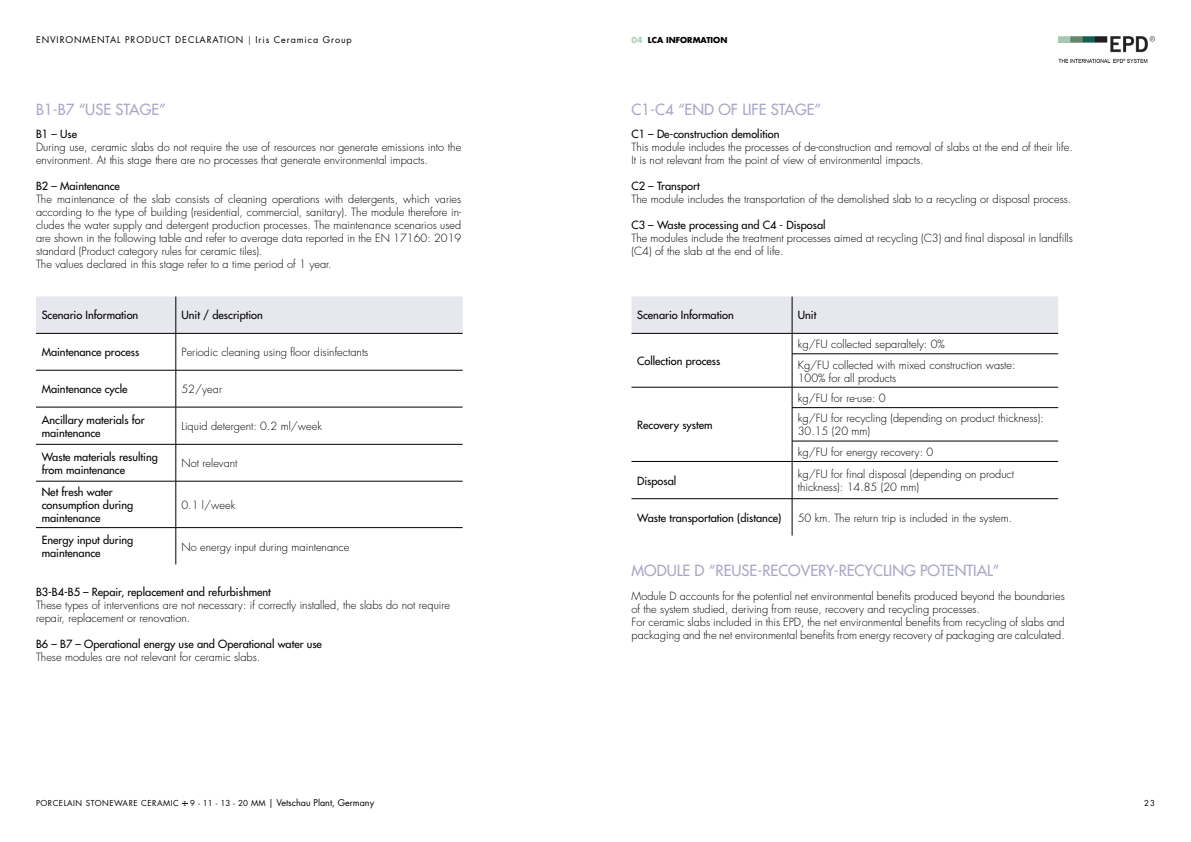
<style>
.page{position:relative;width:1191px;height:842px;background:#fff}
.page>*{position:absolute;margin:0;border:0;box-sizing:border-box;transform-origin:0 0}
.t1{font:500 15px "Futura Std";color:#a8a7c7}
.t2{font:300 11px/13px "Futura Std";color:#000}
.t3{font:500 11px/13px "Futura Std";color:#000}
.t4{font:9px "Futura Std";letter-spacing:.1em;color:#000}
.t5{font:9px "Futura Std";color:#000}
.t6{font:8px "Futura Std";letter-spacing:.06em;color:#000}
.t7{font:700 8px "Futura Std";color:#000}
.s1{font-weight:300}
.s2{color:#a5d2b0}
.s3{font-size:8px}
</style>
<div class="page">
<div style="left:36px;top:296px;width:427px;height:37px;background:#e6e7ef"></div>
<hr style="left:176px;top:296px;width:1px;height:37px;background:#000">
<hr style="left:176px;top:333px;width:1px;height:37px;background:#000">
<hr style="left:176px;top:370px;width:1px;height:37px;background:#000">
<hr style="left:176px;top:407px;width:1px;height:37px;background:#000">
<hr style="left:176px;top:444px;width:1px;height:37px;background:#000">
<hr style="left:176px;top:481px;width:1px;height:46px;background:#000">
<hr style="left:176px;top:528px;width:1px;height:36px;background:#000">
<hr style="left:36px;top:333px;width:140px;height:1px;background:#000">
<hr style="left:176px;top:333px;width:287px;height:1px;background:#000">
<hr style="left:36px;top:370px;width:140px;height:1px;background:#000">
<hr style="left:176px;top:370px;width:287px;height:1px;background:#000">
<hr style="left:36px;top:407px;width:140px;height:1px;background:#000">
<hr style="left:176px;top:407px;width:287px;height:1px;background:#000">
<hr style="left:36px;top:444px;width:140px;height:1px;background:#000">
<hr style="left:176px;top:444px;width:287px;height:1px;background:#000">
<hr style="left:36px;top:481px;width:140px;height:1px;background:#000">
<hr style="left:176px;top:481px;width:287px;height:1px;background:#000">
<hr style="left:36px;top:527px;width:140px;height:1px;background:#000">
<hr style="left:176px;top:527px;width:287px;height:1px;background:#000">
<svg style="left:631px;top:296px;width:427px;height:58px"></svg>
<hr style="left:792px;top:354px;width:1px;height:33px;background:#000">
<svg style="left:792px;top:388px;width:1px;height:19px"></svg>
<hr style="left:792px;top:408px;width:1px;height:33px;background:#000">
<svg style="left:792px;top:442px;width:1px;height:19px"></svg>
<hr style="left:792px;top:462px;width:1px;height:37px;background:#000">
<hr style="left:792px;top:499px;width:1px;height:36px;background:#000">
<hr style="left:631px;top:333px;width:161px;height:1px;background:#000">
<hr style="left:792px;top:333px;width:266px;height:1px;background:#000">
<hr style="left:792px;top:354px;width:266px;height:1px;background:#000">
<hr style="left:631px;top:387px;width:161px;height:1px;background:#000">
<hr style="left:792px;top:387px;width:266px;height:1px;background:#000">
<hr style="left:792px;top:407px;width:266px;height:1px;background:#000">
<hr style="left:792px;top:441px;width:266px;height:1px;background:#000">
<hr style="left:631px;top:461px;width:161px;height:1px;background:#000">
<hr style="left:792px;top:461px;width:266px;height:1px;background:#000">
<hr style="left:631px;top:498px;width:161px;height:1px;background:#000">
<hr style="left:792px;top:498px;width:266px;height:1px;background:#000">
<img style="left:1058px;top:36px;width:97px;height:26px">
<svg style="left:182px;top:801px;width:5px;height:5px"></svg>
<p class="t4" style="left:36px;top:34px;width:317px">ENVIRONMENTAL PRODUCT DECLARATION <span class="s1">|</span> Iris Ceramica Group</p>
<p class="t7" style="left:631px;top:34px;width:97px"><span class="s2">04</span> LCA INFORMATION</p>
<h1 class="t1" style="left:36px;top:100px;width:131px">B1-B7 “USE STAGE”</h1>
<h1 class="t1" style="left:631px;top:100px;width:191px">C1-C4 “END OF LIFE STAGE”</h1>
<p class="t3" style="left:36px;top:128px;width:43px">B1 – Use</p>
<p class="t2" style="left:36px;top:141px;width:427px">During use, ceramic slabs do not require the use of resources nor generate emissions into the environment. At this stage there are no processes that generate environmental impacts.</p>
<p class="t3" style="left:36px;top:180px;width:85px">B2 – Maintenance</p>
<p class="t2" style="left:36px;top:193px;width:427px">The maintenance of the slab consists of cleaning operations with detergents, which varies according to the type of building (residential, commercial, sanitary). The module therefore in&shy;cludes the water supply and detergent production processes. The maintenance scenarios used are shown in the following table and refer to average data reported in the EN 17160: 2019 standard (Product category rules for ceramic tiles).<br>The values declared in this stage refer to a time period of 1 year.</p>
<p class="t3" style="left:42px;top:309px;width:98px">Scenario Information</p>
<p class="t3" style="left:181px;top:309px;width:83px">Unit / description</p>
<p class="t3" style="left:42px;top:346px;width:99px">Maintenance process</p>
<p class="t2" style="left:181px;top:346px;width:188px">Periodic cleaning using floor disinfectants</p>
<p class="t3" style="left:42px;top:383px;width:87px">Maintenance cycle</p>
<p class="t2" style="left:181px;top:383px;width:42px">52/year</p>
<p class="t3" style="left:42px;top:413px;width:104px">Ancillary materials for maintenance</p>
<p class="t2" style="left:181px;top:420px;width:142px">Liquid detergent: 0.2 ml/week</p>
<p class="t3" style="left:42px;top:450px;width:118px">Waste materials resulting from maintenance</p>
<p class="t2" style="left:181px;top:457px;width:58px">Not relevant</p>
<p class="t3" style="left:42px;top:485px;width:93px">Net fresh water consumption during maintenance</p>
<p class="t2" style="left:181px;top:499px;width:55px">0.1 l/week</p>
<p class="t3" style="left:42px;top:534px;width:93px">Energy input during maintenance</p>
<p class="t2" style="left:181px;top:540px;width:169px">No energy input during maintenance</p>
<p class="t3" style="left:36px;top:586px;width:236px">B3-B4-B5 – Repair, replacement and refurbishment</p>
<p class="t2" style="left:36px;top:599px;width:415px">These types of interventions are not necessary: if correctly installed, the slabs do not require repair, replacement or renovation.</p>
<p class="t3" style="left:36px;top:638px;width:287px">B6 – B7 – Operational energy use and Operational water use</p>
<p class="t2" style="left:36px;top:651px;width:226px">These modules are not relevant for ceramic slabs.</p>
<p class="t3" style="left:631px;top:128px;width:150px">C1 – De-construction demolition</p>
<p class="t2" style="left:631px;top:141px;width:443px">This module includes the processes of de-construction and removal of slabs at the end of their life.<br>It is not relevant from the point of view of environmental impacts.</p>
<p class="t3" style="left:631px;top:180px;width:70px">C2 – Transport</p>
<p class="t2" style="left:631px;top:193px;width:441px">The module includes the transportation of the demolished slab to a recycling or disposal process.</p>
<p class="t3" style="left:631px;top:219px;width:196px">C3 – Waste processing and C4 - Disposal</p>
<p class="t2" style="left:631px;top:232px;width:443px">The modules include the treatment processes aimed at recycling (C3) and final disposal in landfills (C4) of the slab at the end of life.</p>
<p class="t3" style="left:637px;top:309px;width:98px">Scenario Information</p>
<p class="t3" style="left:797px;top:309px;width:20px">Unit</p>
<p class="t3" style="left:637px;top:354px;width:85px">Collection process</p>
<p class="t2" style="left:797px;top:334px;width:219px;line-height:20.4px">kg/FU collected separaltely: 0%<br>Kg/FU collected with mixed construction waste:</p>
<p class="t2" style="left:797px;top:371px;width:100px">100% for all products</p>
<p class="t3" style="left:637px;top:418px;width:77px">Recovery system</p>
<p class="t2" style="left:797px;top:388px;width:247px;line-height:20.4px">kg/FU for re-use: 0<br>kg/FU for recycling (depending on product thickness):</p>
<p class="t2" style="left:797px;top:421px;width:137px;line-height:20.4px">30.15 (20 mm)<br>kg/FU for energy recovery: 0</p>
<p class="t3" style="left:637px;top:474px;width:41px">Disposal</p>
<p class="t2" style="left:797px;top:468px;width:218px">kg/FU for final disposal (depending on product thickness): 14.85 (20 mm)</p>
<p class="t3" style="left:637px;top:511px;width:146px">Waste transportation (distance)</p>
<p class="t2" style="left:797px;top:511px;width:216px">50 km. The return trip is included in the system.</p>
<h1 class="t1" style="left:631px;top:561px;width:370px">MODULE D “REUSE-RECOVERY-RECYCLING POTENTIAL”</h1>
<p class="t2" style="left:631px;top:589px;width:435px">Module D accounts for the potential net environmental benefits produced beyond the boundaries of the system studied, deriving from reuse, recovery and recycling processes.<br>For ceramic slabs included in this EPD, the net environmental benefits from recycling of slabs and packaging and the net environmental benefits from energy recovery of packaging are calculated.</p>
<p class="t6" style="left:36px;top:798px;width:144px">PORCELAIN STONEWARE CERAMIC</p>
<p class="t5" style="left:190px;top:797px;width:185px"><span class="s3">9 - 11 - 13 - 20 MM</span> | Vetschau Plant, Germany</p>
<p class="t6" style="left:1144px;top:798px;width:12px">23</p>
</div>
